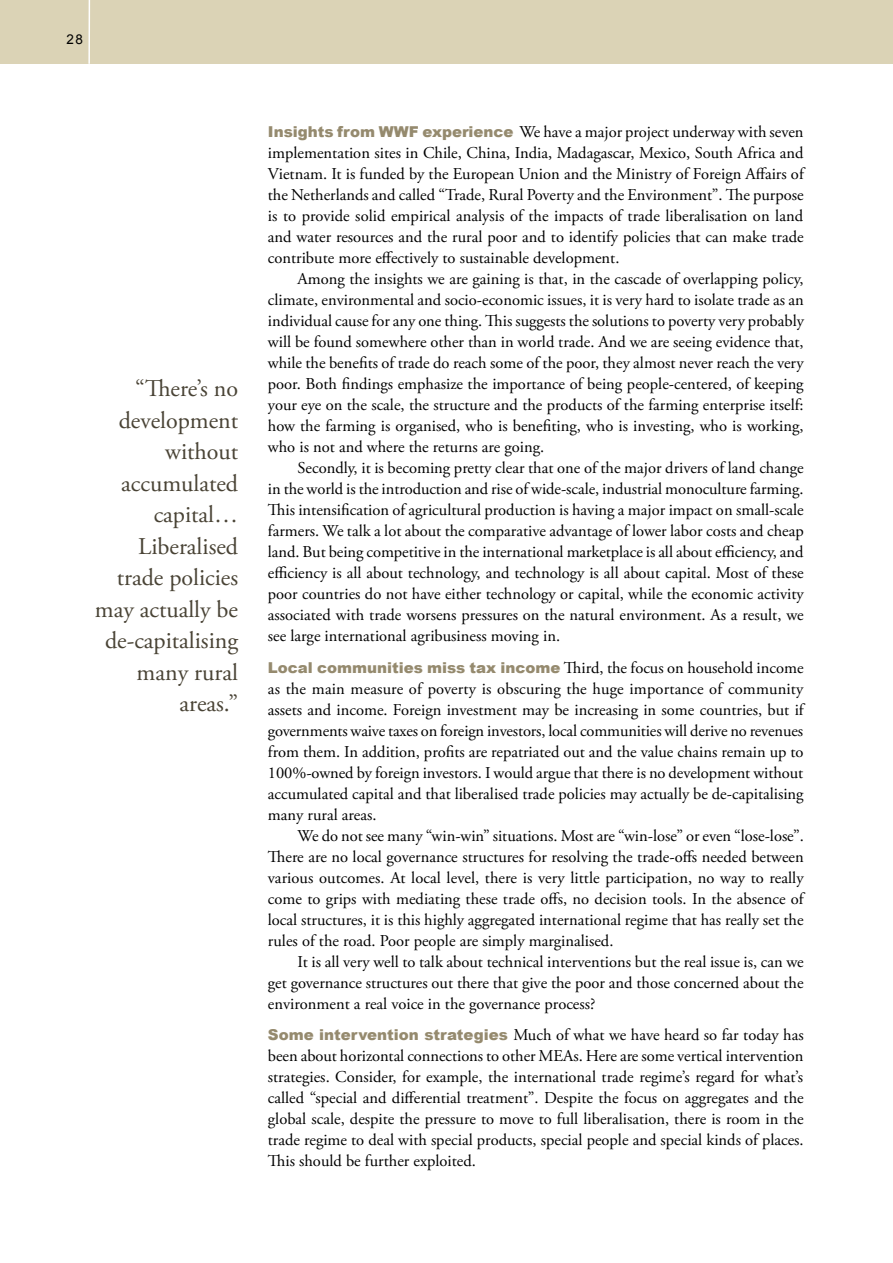
<style>
.page{position:relative;width:893px;height:1263px;background:#fff}
.page>*{position:absolute;margin:0;border:0;box-sizing:border-box;transform-origin:0 0}
.t1{font:24px/31.5px "Adobe Garamond Pro";color:#494335;text-align:right}
.t2{font:16.5px/21px "Adobe Garamond Pro";color:#000;text-align:justify}
.t3{font:13.5px "Arial";color:#000}
.s1{font-family:"Arial";font-weight:900;font-size:15px;color:#958a6e}
</style>
<div class="page">
<div style="left:0;top:0;width:892px;height:63px;background:#dbd3b6"></div>
<hr style="left:88px;top:0;width:2px;height:64px;background:#fff">
<p class="t3" style="left:67px;top:32px;width:18px">28</p>
<h1 class="t1" style="left:95px;top:374px;width:145px">“There’s no development without accumulated capital…<br>Liberalised trade policies may actually be de-capitalising many rural areas.”</h1>
<p class="t2" style="left:268px;top:122px;width:537px"><span class="s1">Insights from WWF experience</span> We have a major project underway with seven implementation sites in Chile, China, India, Madagascar, Mexico, South Africa and Vietnam. It is funded by the European Union and the Ministry of Foreign Affairs of the Netherlands and called “Trade, Rural Poverty and the Environment”. The purpose is to provide solid empirical analysis of the impacts of trade liberalisation on land and water resources and the rural poor and to identify policies that can make trade contribute more effectively to sustainable development.</p>
<p class="t2" style="left:268px;top:269px;width:538px;text-indent:30px">Among the insights we are gaining is that, in the cascade of overlapping policy, climate, environmental and socio-economic issues, it is very hard to isolate trade as an individual cause for any one thing. This suggests the solutions to poverty very probably will be found somewhere other than in world trade. And we are seeing evidence that, while the benefits of trade do reach some of the poor, they almost never reach the very poor. Both findings emphasize the importance of being people-centered, of keeping your eye on the scale, the structure and the products of the farming enterprise itself: how the farming is organised, who is benefiting, who is investing, who is working, who is not and where the returns are going.</p>
<p class="t2" style="left:268px;top:458px;width:537px;text-indent:30px">Secondly, it is becoming pretty clear that one of the major drivers of land change in the world is the introduction and rise of wide-scale, industrial monoculture farming.<br>This intensification of agricultural production is having a major impact on small-scale farmers. We talk a lot about the comparative advantage of lower labor costs and cheap land. But being competitive in the international marketplace is all about efficiency, and efficiency is all about technology, and technology is all about capital. Most of these poor countries do not have either technology or capital, while the economic activity associated with trade worsens pressures on the natural environment. As a result, we see large international agribusiness moving in.</p>
<p class="t2" style="left:268px;top:657px;width:537px"><span class="s1">Local communities miss tax income</span> Third, the focus on household income as the main measure of poverty is obscuring the huge importance of community assets and income. Foreign investment may be increasing in some countries, but if governments waive taxes on foreign investors, local communities will derive no revenues from them. In addition, profits are repatriated out and the value chains remain up to 100%-owned by foreign investors. I would argue that there is no development without accumulated capital and that liberalised trade policies may actually be de-capitalising many rural areas.</p>
<p class="t2" style="left:268px;top:825px;width:538px;text-indent:30px">We do not see many “win-win” situations. Most are “win-lose” or even “lose-lose”.<br>There are no local governance structures for resolving the trade-offs needed between various outcomes. At local level, there is very little participation, no way to really come to grips with mediating these trade offs, no decision tools. In the absence of local structures, it is this highly aggregated international regime that has really set the rules of the road. Poor people are simply marginalised.</p>
<p class="t2" style="left:268px;top:951px;width:537px;text-indent:30px">It is all very well to talk about technical interventions but the real issue is, can we get governance structures out there that give the poor and those concerned about the environment a real voice in the governance process?</p>
<p class="t2" style="left:268px;top:1025px;width:537px"><span class="s1">Some intervention strategies</span> Much of what we have heard so far today has been about horizontal connections to other MEAs. Here are some vertical intervention strategies. Consider, for example, the international trade regime’s regard for what’s called “special and differential treatment”. Despite the focus on aggregates and the global scale, despite the pressure to move to full liberalisation, there is room in the trade regime to deal with special products, special people and special kinds of places.<br>This should be further exploited.</p>
</div>
